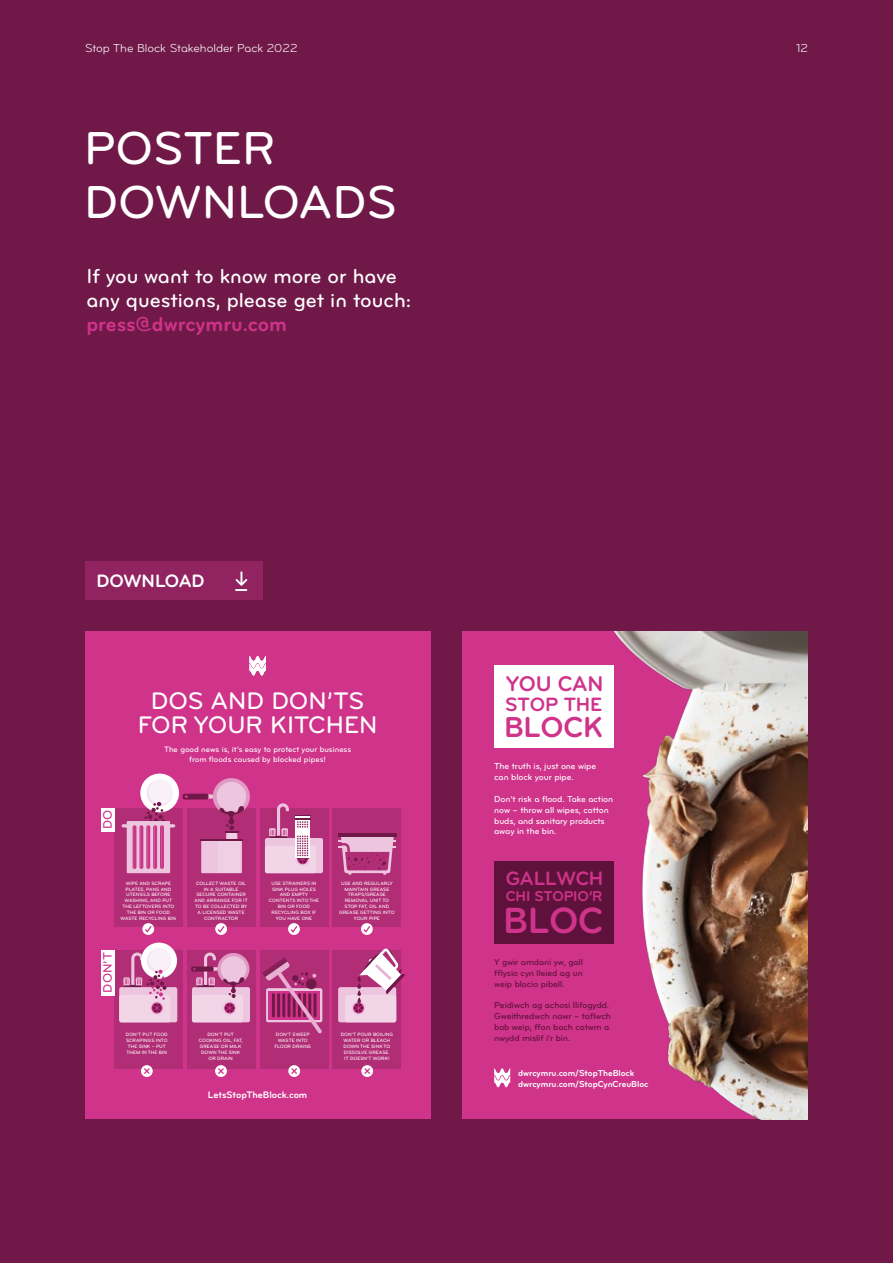
<style>
.page{position:relative;width:893px;height:1263px;background:#701948}
.page>*{position:absolute;margin:0;border:0;box-sizing:border-box;transform-origin:0 0}
.t1{font:48px/54px "Bryant Pro Medium Alternate";color:#fff}
.t2{font:37.95px "Bryant Pro Bold Alternate";color:#cf338a}
.t3{font:29.85px "Bryant Pro Bold Alternate";letter-spacing:-.01em;color:#cf338a}
.t4{font:24.9px/24.2px "Bryant Pro Medium Alternate";color:#fff;text-align:center}
.t5{font:22.05px "Bryant Pro Bold Alternate";letter-spacing:-.01em;color:#cf338a}
.t6{font:21px/24px "Bryant Pro Medium Alternate";color:#fff}
.t7{font:21px "Bryant Pro Bold Alternate";color:#cf338a}
.t8{font:20.1px "Bryant Pro Bold Alternate";letter-spacing:-.01em;color:#cf338a}
.t9{font:18.6px "Bryant Pro Bold Alternate";color:#fff}
.t10{font:14.7px "Bryant Pro Bold Alternate";letter-spacing:-.01em;color:#cf338a}
.t11{font:12.9px "Bryant Pro Medium Alternate";color:#cf338a}
.t12{font:12px "Bryant Pro Regular Alternate";color:#fff}
.t13{font:9.9px "Bryant Pro Bold Alternate";letter-spacing:-.01em;color:#fff}
.t14{font:9px/10.8px "Bryant Pro Medium Alternate";letter-spacing:-.01em;color:#5e123b;text-align:justify}
.t15{font:9px/10.8px "Bryant Pro Medium Alternate";letter-spacing:-.01em;color:#fff}
.t16{font:9px/10.8px "Bryant Pro Bold Alternate";letter-spacing:-.01em;color:#fff}
.t17{font:8.25px/9.9px "Bryant Pro Medium Alternate";color:#fff;text-align:center}
.t18{font:4.95px/5.8px "Bryant Pro Medium Alternate";color:#fff;text-align:center}
</style>
<div class="page">
<div style="left:463px;top:631px;width:345px;height:488px;background:#cf338a"></div>
<div style="left:494px;top:665px;width:120px;height:83px;background:#fff"></div>
<svg style="left:494px;top:1068px;width:16px;height:19px"></svg>
<img style="left:613px;top:631px;width:195px;height:488px">
<div style="left:494px;top:861px;width:120px;height:83px;background:#5e123b"></div>
<div style="left:85px;top:561px;width:177px;height:38px;background:#912460"></div>
<svg style="left:235px;top:572px;width:13px;height:19px"></svg>
<div style="left:85px;top:631px;width:345px;height:488px;background:#cf338a"></div>
<svg style="left:249px;top:656px;width:17px;height:19px"></svg>
<div style="left:114px;top:808px;width:68px;height:119px;background:#b12d76"></div>
<div style="left:187px;top:808px;width:68px;height:119px;background:#b12d76"></div>
<div style="left:226px;top:831px;width:11px;height:12px;background:#edc5df"></div>
<div style="left:229px;top:832px;width:7px;height:11px;background:#f0cfe5"></div>
<div style="left:201px;top:839px;width:41px;height:34px;background:#edc5df"></div>
<div style="left:218px;top:839px;width:21px;height:34px;background:#f0cfe5"></div>
<hr style="left:200px;top:839px;width:43px;height:2px;background:#701948">
<div style="left:260px;top:808px;width:68px;height:119px;background:#b12d76"></div>
<div style="left:333px;top:808px;width:68px;height:119px;background:#b12d76"></div>
<div style="left:140px;top:773px;width:39px;height:39px;background:#fff;border-radius:50%"></div>
<div style="left:147px;top:780px;width:26px;height:26px;background:#f6e1ef;border-radius:50%"></div>
<div style="left:149px;top:780px;width:24px;height:24px;background:#faf0f8;border-radius:50%"></div>
<div style="left:127px;top:821px;width:43px;height:52px;background:#edc5df"></div>
<svg style="left:122px;top:802px;width:53px;height:67px"></svg>
<svg style="left:213px;top:778px;width:37px;height:37px"></svg>
<svg style="left:183px;top:780px;width:65px;height:53px"></svg>
<svg style="left:338px;top:834px;width:58px;height:41px"></svg>
<svg style="left:270px;top:803px;width:19px;height:35px"></svg>
<div style="left:265px;top:838px;width:58px;height:35px;background:#edc5df;border-radius:2px"></div>
<div style="left:265px;top:846px;width:51px;height:27px;background:#f2d6e8;border-radius:2px"></div>
<svg style="left:296px;top:852px;width:14px;height:14px"></svg>
<div style="left:295px;top:816px;width:15px;height:41px;background:#fff"></div>
<svg style="left:295px;top:815px;width:16px;height:13px"></svg>
<svg style="left:297px;top:835px;width:12px;height:28px"></svg>
<svg style="left:142px;top:923px;width:12px;height:12px"></svg>
<svg style="left:145px;top:926px;width:7px;height:6px"></svg>
<svg style="left:215px;top:923px;width:12px;height:12px"></svg>
<svg style="left:218px;top:926px;width:6px;height:6px"></svg>
<svg style="left:288px;top:923px;width:12px;height:12px"></svg>
<svg style="left:291px;top:926px;width:6px;height:6px"></svg>
<svg style="left:361px;top:923px;width:12px;height:12px"></svg>
<svg style="left:364px;top:926px;width:6px;height:6px"></svg>
<div style="left:333px;top:950px;width:68px;height:119px;background:#b12d76"></div>
<div style="left:114px;top:950px;width:68px;height:119px;background:#b12d76"></div>
<div style="left:187px;top:950px;width:68px;height:119px;background:#b12d76"></div>
<div style="left:260px;top:950px;width:68px;height:119px;background:#b12d76"></div>
<div style="left:338px;top:987px;width:58px;height:35px;background:#edc5df;border-radius:2px"></div>
<div style="left:345px;top:995px;width:51px;height:27px;background:#f2d6e8;border-radius:2px"></div>
<div style="left:351px;top:1001px;width:15px;height:14px;background:#edc5df;border-radius:50%"></div>
<svg style="left:353px;top:1002px;width:11px;height:12px"></svg>
<div style="left:119px;top:987px;width:58px;height:35px;background:#edc5df;border-radius:2px"></div>
<div style="left:119px;top:995px;width:51px;height:27px;background:#f2d6e8;border-radius:2px"></div>
<svg style="left:150px;top:1001px;width:14px;height:14px"></svg>
<div style="left:141px;top:942px;width:36px;height:37px;background:#fff;border-radius:50%"></div>
<div style="left:149px;top:948px;width:22px;height:23px;background:#faf0f8;border-radius:50%"></div>
<svg style="left:354px;top:948px;width:51px;height:64px"></svg>
<svg style="left:124px;top:952px;width:43px;height:60px"></svg>
<svg style="left:262px;top:957px;width:60px;height:77px"></svg>
<div style="left:192px;top:987px;width:58px;height:35px;background:#edc5df;border-radius:2px"></div>
<div style="left:192px;top:995px;width:51px;height:27px;background:#f2d6e8;border-radius:2px"></div>
<svg style="left:223px;top:1001px;width:14px;height:14px"></svg>
<div style="left:217px;top:953px;width:32px;height:32px;background:#e19ac3;border-radius:50%"></div>
<svg style="left:191px;top:952px;width:57px;height:60px"></svg>
<div style="left:288px;top:1065px;width:12px;height:12px;background:#fff;border-radius:50%"></div>
<svg style="left:291px;top:1068px;width:6px;height:6px"></svg>
<div style="left:361px;top:1065px;width:12px;height:12px;background:#fff;border-radius:50%"></div>
<svg style="left:364px;top:1068px;width:6px;height:6px"></svg>
<div style="left:215px;top:1065px;width:12px;height:12px;background:#fff;border-radius:50%"></div>
<svg style="left:218px;top:1068px;width:6px;height:6px"></svg>
<div style="left:141px;top:1065px;width:12px;height:12px;background:#fff;border-radius:50%"></div>
<svg style="left:144px;top:1068px;width:6px;height:6px"></svg>
<div style="left:101px;top:808px;width:13px;height:23px;background:#fff"></div>
<div style="left:101px;top:950px;width:13px;height:45px;background:#fff"></div>
<h3 class="t12" style="left:85px;top:42px;width:214px">Stop The Block Stakeholder Pack 2022</h3>
<h1 class="t1" style="left:84px;top:122px;width:314px">POSTER<br>DOWNLOADS</h1>
<h3 class="t6" style="left:86px;top:265px;width:326px">If you want to know more or have any questions, please get in touch:</h3>
<h3 class="t7" style="left:86px;top:313px;width:202px">press@dwrcymru.com</h3>
<h3 class="t9" style="left:96px;top:571px;width:110px">DOWNLOAD</h3>
<h3 class="t4" style="left:138px;top:689px;width:241px">DOS AND DON’TS<br>FOR YOUR KITCHEN</h3>
<h3 class="t11" style="left:101px;top:829px;width:21px;rotate:-90deg">DO</h3>
<h3 class="t17" style="left:164px;top:744px;width:189px">The good news is, it’s easy to protect your business from floods caused by blocked pipes!</h3>
<p class="t18" style="left:121px;top:880px;width:57px">WIPE AND SCRAPE<br>PLATES, PANS AND<br>UTENSILS BEFORE<br>WASHING, AND PUT<br>THE LEFTOVERS INTO<br>THE BIN OR FOOD<br>WASTE RECYCLING BIN</p>
<h3 class="t11" style="left:101px;top:992px;width:42px;rotate:-90deg">DON’T</h3>
<p class="t18" style="left:195px;top:880px;width:55px">COLLECT WASTE OIL<br>IN A SUITABLE<br>SECURE CONTAINER<br>AND ARRANGE FOR IT<br>TO BE COLLECTED BY<br>A LICENSED WASTE<br>CONTRACTOR</p>
<p class="t18" style="left:339px;top:880px;width:57px">USE AND REGULARLY<br>MAINTAIN GREASE<br>TRAPS/GREASE<br>REMOVAL UNIT TO<br>STOP FAT, OIL AND<br>GREASE GETTING INTO<br>YOUR PIPE</p>
<p class="t18" style="left:269px;top:880px;width:52px">USE STRAINERS IN<br>SINK PLUG HOLES<br>AND EMPTY<br>CONTENTS INTO THE<br>BIN OR FOOD<br>RECYCLING BOX IF<br>YOU HAVE ONE</p>
<p class="t18" style="left:126px;top:1032px;width:43px">DON’T PUT FOOD<br>SCRAPINGS INTO<br>THE SINK – PUT<br>THEM IN THE BIN</p>
<p class="t18" style="left:199px;top:1032px;width:45px">DON’T PUT<br>COOKING OIL, FAT,<br>GREASE OR MILK<br>DOWN THE SINK<br>OR DRAIN</p>
<p class="t18" style="left:274px;top:1032px;width:38px">DON’T SWEEP<br>WASTE INTO<br>FLOOR DRAINS</p>
<p class="t18" style="left:341px;top:1032px;width:54px">DON’T POUR BOILING<br>WATER OR BLEACH<br>DOWN THE SINK TO<br>DISSOLVE GREASE.<br>IT DOESN’T WORK!</p>
<h3 class="t13" style="left:208px;top:1089px;width:101px">LetsStopTheBlock.com</h3>
<h3 class="t5" style="left:506px;top:672px;width:99px">YOU CAN</h3>
<h3 class="t8" style="left:505px;top:693px;width:99px">STOP THE</h3>
<h3 class="t3" style="left:504px;top:712px;width:100px">BLOCK</h3>
<h3 class="t15" style="left:494px;top:761px;width:103px">The truth is, just one wipe can block your pipe.</h3>
<h3 class="t15" style="left:494px;top:794px;width:120px">Don’t risk a flood. Take action now – throw all wipes, cotton buds, and sanitary products away in the bin.</h3>
<h3 class="t8" style="left:506px;top:868px;width:99px">GALLWCH</h3>
<h3 class="t10" style="left:506px;top:888px;width:98px">CHI STOPIO’R</h3>
<h2 class="t2" style="left:503px;top:900px;width:102px">BLOC</h2>
<h3 class="t14" style="left:494px;top:957px;width:90px">Y gwir amdani yw, gall fflysio cyn lleied ag un weip blocio pibell.</h3>
<h3 class="t14" style="left:494px;top:1000px;width:118px;text-align:left">Peidiwch ag achosi llifogydd.<br>Gweithredwch nawr – taflwch bob weip, ffon bach cotwm a nwydd mislif i'r bin.</h3>
<h3 class="t16" style="left:518px;top:1068px;width:132px">dwrcymru.com/StopTheBlock dwrcymru.com/StopCynCreuBloc</h3>
<h3 class="t12" style="left:796px;top:42px;width:13px">12</h3>
</div>
